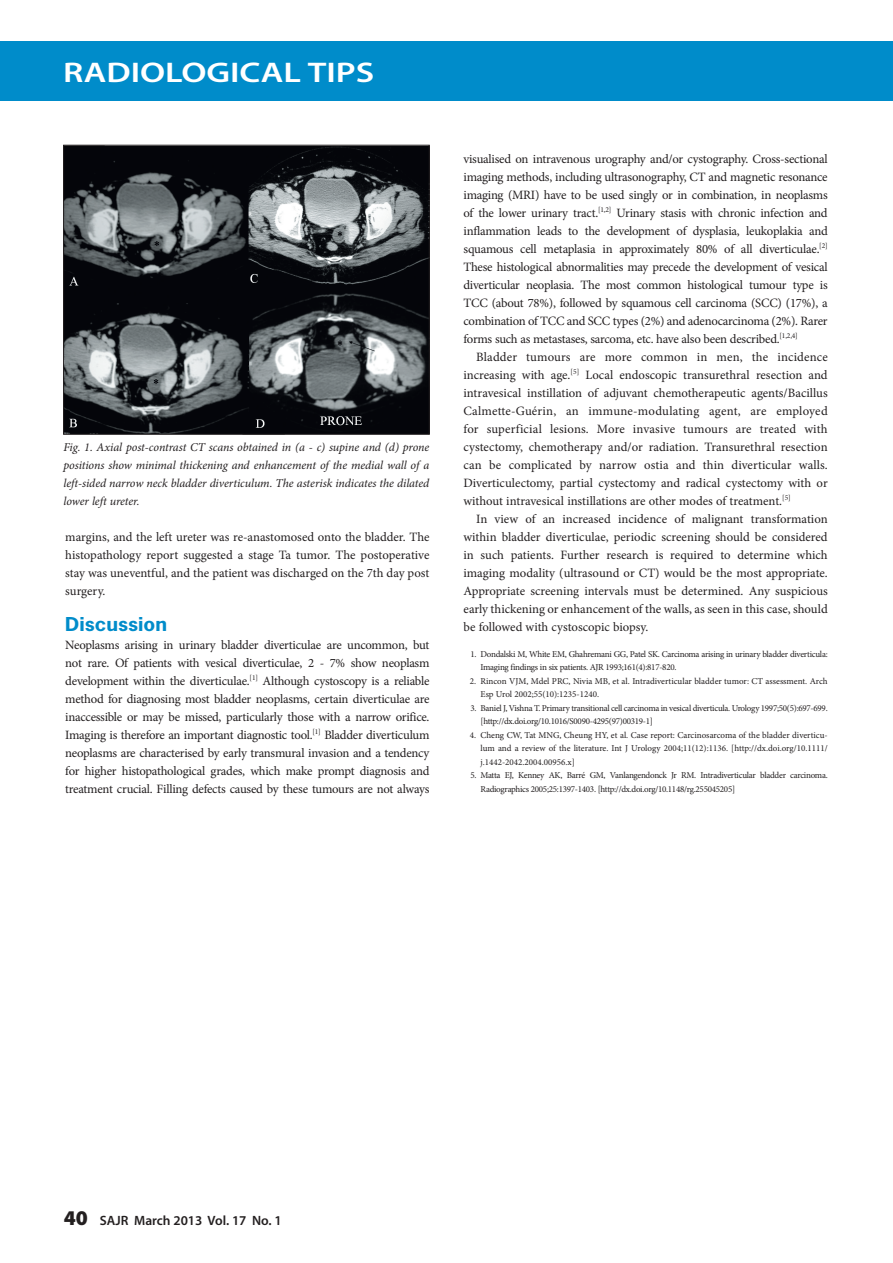
<style>
.page{position:relative;width:893px;height:1263px;background:#fff}
.page>*{position:absolute;margin:0;border:0;box-sizing:border-box;transform-origin:0 0}
.t1{font:600 28.5px "Myriad Pro";color:#fff;scale:1.25 1}
.B_HEAD{font:700 18px "News Gothic Std";color:#008cca;scale:1.15 1}
.t2{font:600 13.5px "Myriad Pro";color:#231f20}
.BODY_TEXT_1ST_PARAGR{font:12.75px/18px "Minion Pro";letter-spacing:-.02em;color:#231f20;text-align:justify}
.BODY_TEXT_INDENT{font:12.75px/18px "Minion Pro";color:#231f20;text-align:justify}
.CAPTIONS{font:italic 12px/18px "Minion Pro";letter-spacing:-.005em;color:#231f20;text-align:justify}
.t3{font:9px/13.5px "Minion Pro";letter-spacing:-.03em;color:#231f20}
.t4{font:9px/13.5px "Minion Pro";color:#231f20}
.s1{font-weight:900;font-size:21px}
</style>
<div class="page">
<div style="left:0;top:41px;width:893px;height:60px;background:#008cca"></div>
<img style="left:65px;top:147px;width:362px;height:285px">
<div style="left:63px;top:145px;width:366px;height:289px;border:1px solid #231f20"></div>
<p class="t1" style="left:63px;top:54px;width:250px">RADIOLOGICAL TIPS</p>
<p class="CAPTIONS" style="left:63px;top:438px;width:367px">Fig. 1. Axial post-contrast CT scans obtained in (a - c) supine and (d) prone positions show minimal thickening and enhancement of the medial wall of a left-sided narrow neck bladder diverticulum. The asterisk indicates the dilated lower left ureter.</p>
<p class="BODY_TEXT_INDENT" style="left:65px;top:528px;width:366px">margins, and the left ureter was re-anastomosed onto the bladder. The histopathology report suggested a stage Ta tumor. The postoperative stay was uneventful, and the patient was discharged on the 7th day post surgery.</p>
<h2 class="B_HEAD" style="left:65px;top:612px;width:90px">Discussion</h2>
<p class="BODY_TEXT_1ST_PARAGR" style="left:65px;top:636px;width:366px">Neoplasms arising in urinary bladder diverticulae are uncommon, but not rare. Of patients with vesical diverticulae, 2 - 7% show neoplasm development within the diverticulae.<sup>[1]</sup> Although cystoscopy is a reliable method for diagnosing most bladder neoplasms, certain diverticulae are inaccessible or may be missed, particularly those with a narrow orifice.<br>Imaging is therefore an important diagnostic tool.<sup>[1]</sup> Bladder diverticulum neoplasms are characterised by early transmural invasion and a tendency for higher histopathological grades, which make prompt diagnosis and treatment crucial. Filling defects caused by these tumours are not always</p>
<p class="BODY_TEXT_1ST_PARAGR" style="left:463px;top:150px;width:366px">visualised on intravenous urography and/or cystography. Cross-sectional imaging methods, including ultrasonography, CT and magnetic resonance imaging (MRI) have to be used singly or in combination, in neoplasms of the lower urinary tract.<sup>[1,2]</sup> Urinary stasis with chronic infection and inflammation leads to the development of dysplasia, leukoplakia and squamous cell metaplasia in approximately 80% of all diverticulae.<sup>[2] </sup>These histological abnormalities may precede the development of vesical diverticular neoplasia. The most common histological tumour type is TCC (about 78%), followed by squamous cell carcinoma (SCC) (17%), a combination of TCC and SCC types (2%) and adenocarcinoma (2%). Rarer forms such as metastases, sarcoma, etc. have also been described.<sup>[1,2,4]</sup></p>
<p class="BODY_TEXT_INDENT" style="left:463px;top:348px;width:366px;text-indent:13px">Bladder tumours are more common in men, the incidence increasing with age.<sup>[5]</sup> Local endoscopic transurethral resection and intravesical instillation of adjuvant chemotherapeutic agents/Bacillus Calmette-Guérin, an immune-modulating agent, are employed for superficial lesions. More invasive tumours are treated with cystectomy, chemotherapy and/or radiation. Transurethral resection can be complicated by narrow ostia and thin diverticular walls.<br>Diverticulectomy, partial cystectomy and radical cystectomy with or without intravesical instillations are other modes of treatment.<sup>[5]</sup></p>
<p class="BODY_TEXT_INDENT" style="left:463px;top:510px;width:366px;text-indent:13px">In view of an increased incidence of malignant transformation within bladder diverticulae, periodic screening should be considered in such patients. Further research is required to determine which imaging modality (ultrasound or CT) would be the most appropriate.<br>Appropriate screening intervals must be determined. Any suspicious early thickening or enhancement of the walls, as seen in this case, should be followed with cystoscopic biopsy.</p>
<p class="t3" style="left:480px;top:647px;width:349px;text-indent:-10px">1. Dondalski M, White EM, Ghahremani GG, Patel SK. Carcinoma arising in urinary bladder diverticula:<br>Imaging findings in six patients. AJR 1993;161(4):817-820.</p>
<p class="t4" style="left:480px;top:674px;width:349px;text-indent:-11px">2. Rincon VJM, Mdel PRC, Nivia MB, et al. Intradiverticular bladder tumor: CT assessment. Arch<br>Esp Urol 2002;55(10):1235-1240.</p>
<p class="t3" style="left:480px;top:701px;width:349px;text-indent:-10px">3. Baniel J, Vishna T. Primary transitional cell carcinoma in vesical diverticula. Urology 1997;50(5):697-699. [http://dx.doi.org/10.1016/S0090-4295(97)00319-1]</p>
<p class="t3" style="left:480px;top:728px;width:349px;text-align:justify;text-indent:-11px">4. Cheng CW, Tat MNG, Cheung HY, et al. Case report: Carcinosarcoma of the bladder diverticu&shy;lum and a review of the literature. Int J Urology 2004;11(12):1136. [http://dx.doi.org/10.1111/ j.1442-2042.2004.00956.x]</p>
<p class="t3" style="left:480px;top:769px;width:349px;text-indent:-10px">5. Matta EJ, Kenney AK, Barré GM, Vanlangendonck Jr RM. Intradiverticular bladder carcinoma.<br>Radiographics 2005;25:1397-1403. [http://dx.doi.org/10.1148/rg.255045205]</p>
<p class="t2" style="left:64px;top:1211px;width:219px"><span class="s1">40</span> SAJR March 2013 Vol. 17 No. 1</p>
</div>
